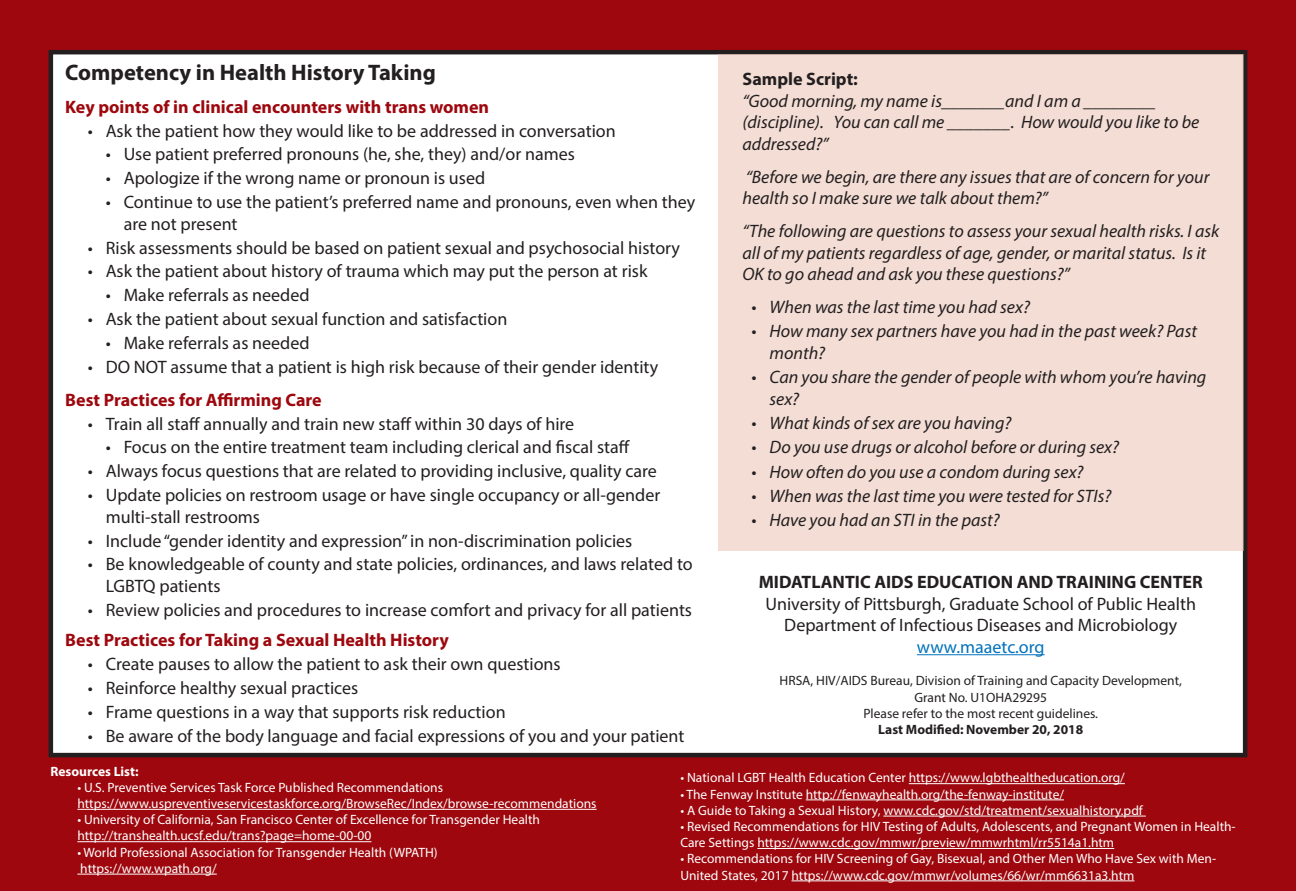
<style>
.page{position:relative;width:1296px;height:891px;background:#9d070d}
.page>*{position:absolute;margin:0;border:0;box-sizing:border-box;transform-origin:0 0}
.t1{font:700 22.5px "Myriad Pro";color:#231f20}
.t2{font:18px/21.6px "Myriad Pro";color:#231f20}
.t3{font:italic 18px/21.6px "Myriad Pro";color:#231f20}
.t4{font:700 18px "Myriad Pro";color:#9d070d}
.t5{font:700 18px "Myriad Pro";color:#231f20}
.t6{font:18px "Myriad Pro";color:#0072bc}
.t7{font:13.5px/16.2px "Myriad Pro";color:#fff}
.t8{font:13.5px "Myriad Pro";color:#231f20}
.t9{font:700 13.5px "Myriad Pro";color:#231f20}
.t10{font:700 13.5px "Myriad Pro";color:#fff}
</style>
<div class="page">
<div style="left:51px;top:52px;width:1194px;height:703px;background:#fff"></div>
<div style="left:49px;top:50px;width:1198px;height:707px;border:4px solid #231f20"></div>
<div style="left:718px;top:54px;width:525px;height:497px;background:#f3ddd5"></div>
<hr style="left:77px;top:809px;width:520px;height:1px;background:#fff">
<hr style="left:77px;top:841px;width:294px;height:1px;background:#fff">
<hr style="left:77px;top:874px;width:140px;height:1px;background:#fff">
<hr style="left:909px;top:783px;width:216px;height:1px;background:#fff">
<hr style="left:806px;top:799px;width:258px;height:1px;background:#fff">
<hr style="left:883px;top:816px;width:263px;height:1px;background:#fff">
<hr style="left:757px;top:848px;width:357px;height:1px;background:#fff">
<hr style="left:792px;top:880px;width:342px;height:1px;background:#fff">
<hr style="left:917px;top:654px;width:128px;height:1px;background:#0072bc">
<p class="t1" style="left:65px;top:58px;width:372px">Competency in Health History Taking</p>
<p class="t4" style="left:65px;top:95px;width:425px">Key points of in clinical encounters with trans women</p>
<p class="t2" style="left:88px;top:119px;width:530px">• Ask the patient how they would like to be addressed in conversation</p>
<p class="t2" style="left:106px;top:143px;width:471px">• Use patient preferred pronouns (he, she, they) and/or names</p>
<p class="t2" style="left:106px;top:167px;width:381px">• Apologize if the wrong name or pronoun is used</p>
<p class="t2" style="left:124px;top:191px;width:573px;text-indent:-18px">• Continue to use the patient’s preferred name and pronouns, even when they are not present</p>
<p class="t2" style="left:88px;top:236px;width:594px">• Risk assessments should be based on patient sexual and psychosocial history</p>
<p class="t2" style="left:88px;top:260px;width:561px">• Ask the patient about history of trauma which may put the person at risk</p>
<p class="t2" style="left:106px;top:284px;width:205px">• Make referrals as needed</p>
<p class="t2" style="left:88px;top:308px;width:421px">• Ask the patient about sexual function and satisfaction</p>
<p class="t2" style="left:106px;top:332px;width:205px">• Make referrals as needed</p>
<p class="t2" style="left:88px;top:356px;width:572px">• DO NOT assume that a patient is high risk because of their gender identity</p>
<p class="t4" style="left:65px;top:388px;width:258px">Best Practices for Affirming Care</p>
<p class="t2" style="left:88px;top:412px;width:488px">• Train all staff annually and train new staff within 30 days of hire</p>
<p class="t2" style="left:106px;top:436px;width:526px">• Focus on the entire treatment team including clerical and fiscal staff</p>
<p class="t2" style="left:88px;top:460px;width:571px">• Always focus questions that are related to providing inclusive, quality care</p>
<p class="t2" style="left:106px;top:484px;width:556px;text-indent:-18px">• Update policies on restroom usage or have single occupancy or all-gender multi-stall restrooms</p>
<p class="t2" style="left:88px;top:529px;width:546px">• Include “gender identity and expression” in non-discrimination policies</p>
<p class="t2" style="left:106px;top:553px;width:588px;text-indent:-18px">• Be knowledgeable of county and state policies, ordinances, and laws related to<br>LGBTQ patients</p>
<p class="t2" style="left:88px;top:599px;width:606px">• Review policies and procedures to increase comfort and privacy for all patients</p>
<p class="t4" style="left:65px;top:629px;width:385px">Best Practices for Taking a Sexual Health History</p>
<p class="t2" style="left:88px;top:653px;width:475px">• Create pauses to allow the patient to ask their own questions</p>
<p class="t2" style="left:88px;top:677px;width:272px">• Reinforce healthy sexual practices</p>
<p class="t2" style="left:88px;top:701px;width:419px">• Frame questions in a way that supports risk reduction</p>
<p class="t2" style="left:88px;top:725px;width:598px">• Be aware of the body language and facial expressions of you and your patient</p>
<p class="t5" style="left:742px;top:67px;width:117px">Sample Script:</p>
<p class="t3" style="left:742px;top:90px;width:458px">“Good morning, my name is_______and I am a ________ (discipline). You can call me _______. How would you like to be addressed?”</p>
<p class="t3" style="left:742px;top:166px;width:468px">“Before we begin, are there any issues that are of concern for your health so I make sure we talk about them?”</p>
<p class="t3" style="left:742px;top:220px;width:478px">“The following are questions to assess your sexual health risks. I ask all of my patients regardless of age, gender, or marital status. Is it<br>OK to go ahead and ask you these questions?”</p>
<p class="t3" style="left:752px;top:296px;width:280px">• When was the last time you had sex?</p>
<p class="t3" style="left:770px;top:320px;width:429px;text-indent:-18px">• How many sex partners have you had in the past week? Past month?</p>
<p class="t3" style="left:770px;top:366px;width:438px;text-indent:-18px">• Can you share the gender of people with whom you’re having sex?</p>
<p class="t3" style="left:752px;top:412px;width:261px">• What kinds of sex are you having?</p>
<p class="t3" style="left:752px;top:436px;width:369px">• Do you use drugs or alcohol before or during sex?</p>
<p class="t3" style="left:752px;top:461px;width:334px">• How often do you use a condom during sex?</p>
<p class="t3" style="left:752px;top:485px;width:361px">• When was the last time you were tested for STIs?</p>
<p class="t3" style="left:752px;top:509px;width:250px">• Have you had an STI in the past?</p>
<p class="t5" style="left:759px;top:570px;width:446px">MIDATLANTIC AIDS EDUCATION AND TRAINING CENTER</p>
<p class="t2" style="left:765px;top:593px;width:432px">University of Pittsburgh, Graduate School of Public Health</p>
<p class="t2" style="left:784px;top:614px;width:394px">Department of Infectious Diseases and Microbiology</p>
<p class="t6" style="left:917px;top:636px;width:129px">www.maaetc.org</p>
<p class="t8" style="left:780px;top:672px;width:404px">HRSA, HIV/AIDS Bureau, Division of Training and Capacity Development,</p>
<p class="t8" style="left:914px;top:689px;width:134px">Grant No. U1OHA29295</p>
<p class="t8" style="left:863px;top:705px;width:236px">Please refer to the most recent guidelines.</p>
<p class="t9" style="left:878px;top:721px;width:206px">Last Modified: November 20, 2018</p>
<p class="t10" style="left:50px;top:762px;width:90px">Resources List:</p>
<p class="t7" style="left:77px;top:779px;width:367px">• U.S. Preventive Services Task Force Published Recommendations</p>
<p class="t7" style="left:77px;top:795px;width:521px">https://www.uspreventiveservicestaskforce.org/BrowseRec/Index/browse-recommendations</p>
<p class="t7" style="left:77px;top:811px;width:464px">• University of California, San Francisco Center of Excellence for Transgender Health</p>
<p class="t7" style="left:77px;top:828px;width:296px">http://transhealth.ucsf.edu/trans?page=home-00-00</p>
<p class="t7" style="left:77px;top:844px;width:362px">• World Professional Association for Transgender Health (WPATH)</p>
<p class="t7" style="left:80px;top:860px;width:138px">https://www.wpath.org/</p>
<p class="t7" style="left:680px;top:769px;width:446px">• National LGBT Health Education Center https://www.lgbthealtheducation.org/</p>
<p class="t7" style="left:680px;top:786px;width:385px">• The Fenway Institute http://fenwayhealth.org/the-fenway-institute/</p>
<p class="t7" style="left:680px;top:802px;width:464px">• A Guide to Taking a Sexual History, www.cdc.gov/std/treatment/sexualhistory.pdf</p>
<p class="t7" style="left:680px;top:818px;width:557px">• Revised Recommendations for HIV Testing of Adults, Adolescents, and Pregnant Women in Health-<br>Care Settings https://www.cdc.gov/mmwr/preview/mmwrhtml/rr5514a1.htm</p>
<p class="t7" style="left:680px;top:850px;width:537px">• Recommendations for HIV Screening of Gay, Bisexual, and Other Men Who Have Sex with Men-<br>United States, 2017 https://www.cdc.gov/mmwr/volumes/66/wr/mm6631a3.htm</p>
</div>
